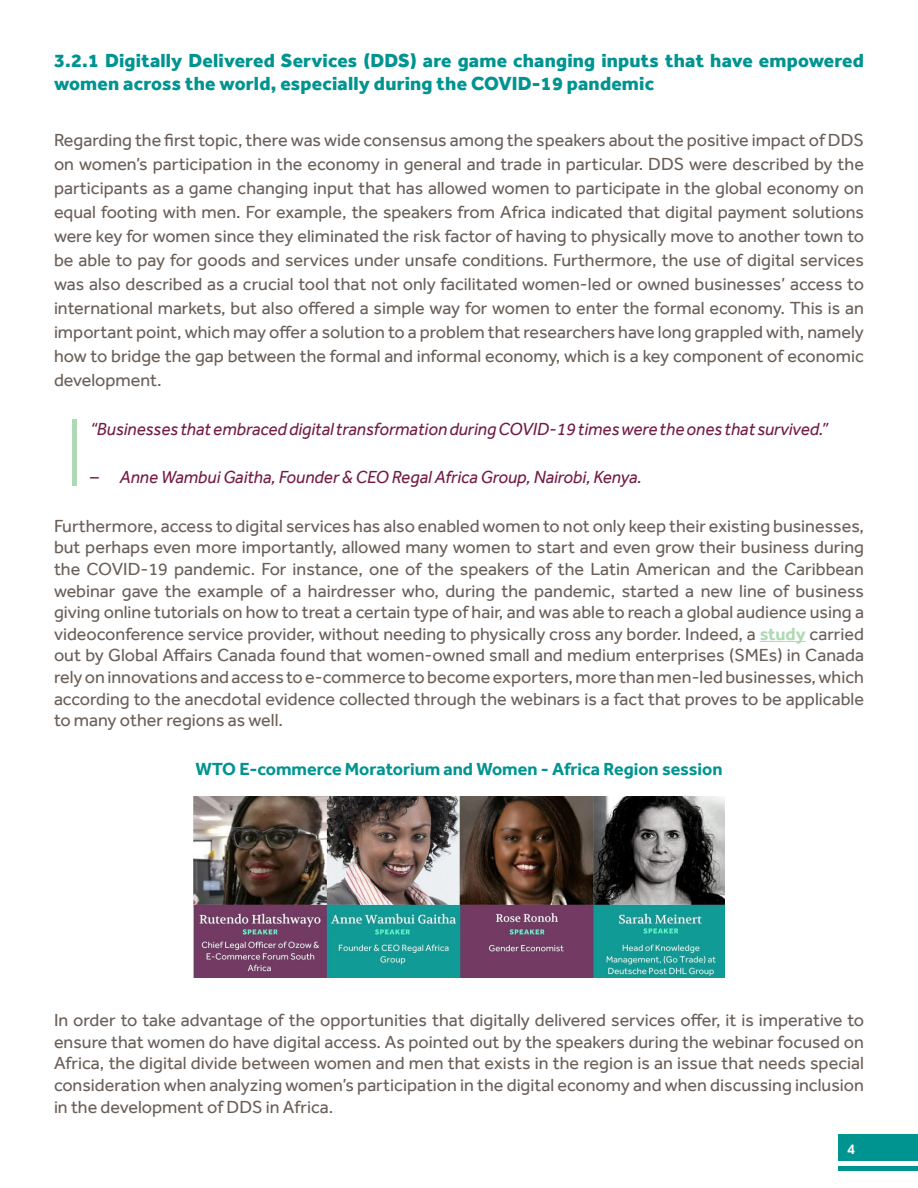
<style>
.page{position:relative;width:918px;height:1188px;background:#fff}
.page>*{position:absolute;margin:0;border:0;box-sizing:border-box;transform-origin:0 0}
.Subhead{font:800 19.5px/23.4px "Effra";letter-spacing:.01em;color:#009491}
.Paragraph{font:18px/21.6px "Effra";color:#6a6058;text-align:justify}
.Paragraph-2{font:italic 18px "Effra";color:#741b47}
.Paragraph-3{font:700 18px "Effra";color:#009491}
.t1{font:500 15px "Effra";color:#fff}
.s1{font-style:normal}
.s2{font-weight:700;color:#afd9b4}
</style>
<div class="page">
<div style="left:839px;top:1134px;width:79px;height:27px;background:#009491"></div>
<div style="left:839px;top:1166px;width:79px;height:5px;background:#009491"></div>
<hr style="left:760px;top:641px;width:46px;height:1px;background:#afd9b4">
<img style="left:194px;top:796px;width:530px;height:182px">
<hr style="left:73px;top:419px;width:4px;height:67px;background:#afd9b4">
<p class="Subhead" style="left:54px;top:49px;width:812px">3.2.1 Digitally Delivered Services (DDS) are game changing inputs that have empowered women across the world, especially during the COVID-19 pandemic</p>
<p class="Paragraph" style="left:54px;top:128px;width:812px;line-height:24px">Regarding the first topic, there was wide consensus among the speakers about the positive impact of DDS on women’s participation in the economy in general and trade in particular. DDS were described by the participants as a game changing input that has allowed women to participate in the global economy on equal footing with men. For example, the speakers from Africa indicated that digital payment solutions were key for women since they eliminated the risk factor of having to physically move to another town to be able to pay for goods and services under unsafe conditions. Furthermore, the use of digital services was also described as a crucial tool that not only facilitated women-led or owned businesses’ access to international markets, but also offered a simple way for women to enter the formal economy. This is an important point, which may offer a solution to a problem that researchers have long grappled with, namely how to bridge the gap between the formal and informal economy, which is a key component of economic development.</p>
<p class="Paragraph-2" style="left:90px;top:418px;width:740px">“Businesses that embraced digital transformation during COVID-19 times were the ones that survived.”</p>
<p class="Paragraph-2" style="left:90px;top:466px;width:553px"><span class="s1">–</span> Anne Wambui Gaitha, Founder &amp; CEO Regal Africa Group, Nairobi, Kenya.</p>
<p class="Paragraph" style="left:54px;top:515px;width:812px">Furthermore, access to digital services has also enabled women to not only keep their existing businesses, but perhaps even more importantly, allowed many women to start and even grow their business during the COVID-19 pandemic. For instance, one of the speakers of the Latin American and the Caribbean webinar gave the example of a hairdresser who, during the pandemic, started a new line of business giving online tutorials on how to treat a certain type of hair, and was able to reach a global audience using a videoconference service provider, without needing to physically cross any border. Indeed, a <span class="s2">study</span> carried out by Global Affairs Canada found that women-owned small and medium enterprises (SMEs) in Canada rely on innovations and access to e-commerce to become exporters, more than men-led businesses, which according to the anecdotal evidence collected through the webinars is a fact that proves to be applicable to many other regions as well.</p>
<p class="Paragraph-3" style="left:195px;top:758px;width:529px">WTO E-commerce Moratorium and Women - Africa Region session</p>
<p class="Paragraph" style="left:54px;top:1009px;width:812px">In order to take advantage of the opportunities that digitally delivered services offer, it is imperative to ensure that women do have digital access. As pointed out by the speakers during the webinar focused on Africa, the digital divide between women and men that exists in the region is an issue that needs special consideration when analyzing women’s participation in the digital economy and when discussing inclusion in the development of DDS in Africa.</p>
<p class="t1" style="left:847px;top:1140px;width:10px">4</p>
</div>
